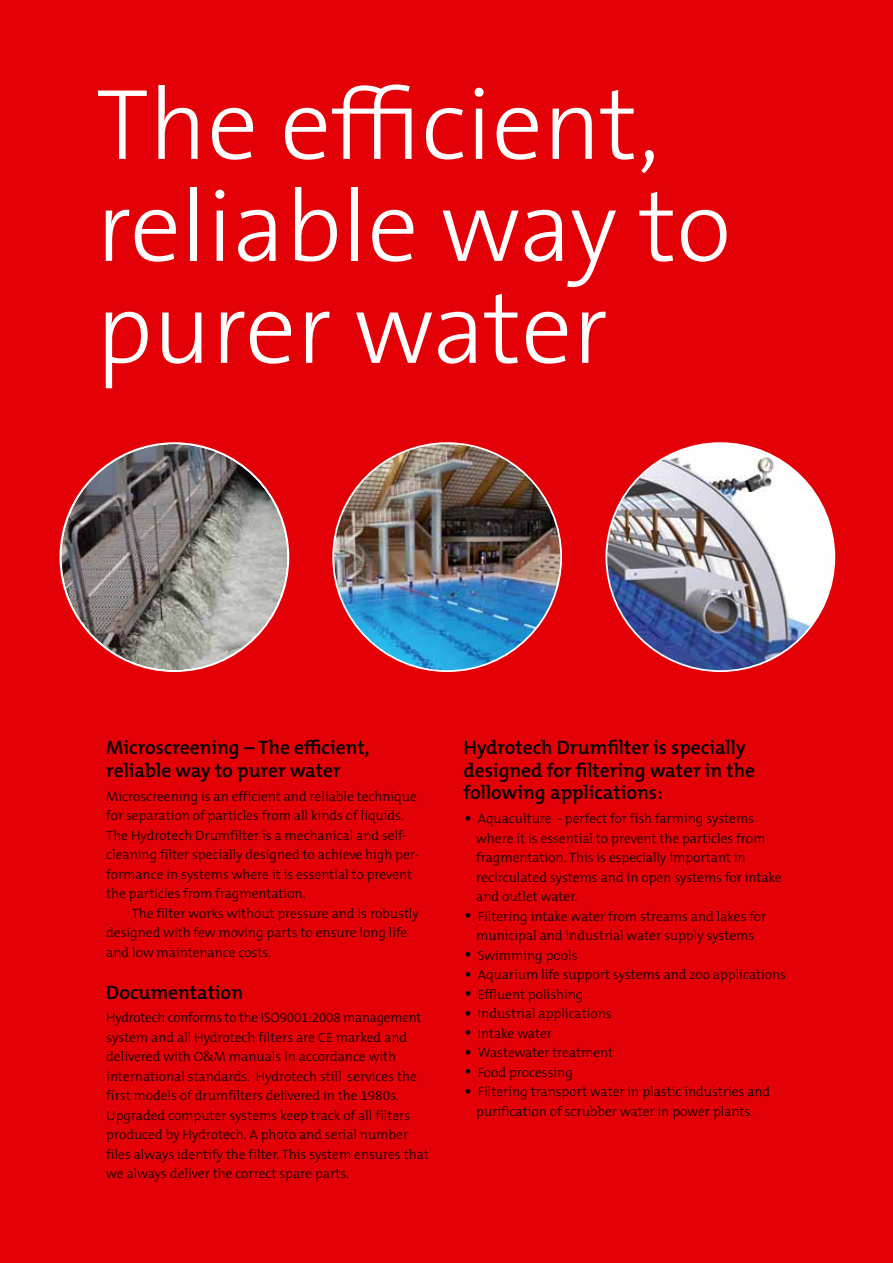
<style>
.page{position:relative;width:893px;height:1263px;background:#e30006}
.page>*{position:absolute;margin:0;border:0;box-sizing:border-box;transform-origin:0 0}
.t1{font:101.25px/102px "The Sans Veolia W3 Lig";color:#fff}
.t2{font:19.5px/22.5px "The Mix Veolia W6 Se Bld";color:#000}
.t3{font:13.5px/19.5px "The Mix Veolia W3 Lig";color:#000}
.s1{font-size:22.5px}
</style>
<div class="page">
<img style="left:606px;top:443px;width:228px;height:228px;border-radius:114px">
<img style="left:333px;top:443px;width:228px;height:228px;border-radius:114px">
<img style="left:60px;top:443px;width:228px;height:228px;border-radius:114px">
<h1 class="t1" style="left:96px;top:74px;width:637px">The efficient, reliable way to purer water</h1>
<h2 class="t2" style="left:106px;top:737px;width:265px">Microscreening – The efficient, reliable way to purer water</h2>
<p class="t3" style="left:106px;top:786px;width:314px">Microscreening is an efficient and reliable technique for separation of particles from all kinds of liquids.<br>The Hydrotech Drumfilter is a mechanical and self&shy;cleaning filter specially designed to achieve high per&shy;formance in systems where it is essential to prevent the particles from fragmentation.</p>
<p class="t3" style="left:106px;top:903px;width:314px;text-indent:26px">The filter works without pressure and is robustly designed with few moving parts to ensure long life and low maintenance costs.</p>
<h2 class="t2" style="left:106px;top:981px;width:138px">Documentation</h2>
<p class="t3" style="left:106px;top:1008px;width:324px">Hydrotech conforms to the ISO9001:2008 management system and all Hydrotech filters are CE marked and delivered with O&amp;M manuals in accordance with international standards. Hydrotech still services the first models of drumfilters delivered in the 1980s.<br>Upgraded computer systems keep track of all filters produced by Hydrotech. A photo and serial number files always identify the filter. This system ensures that we always deliver the correct spare parts.</p>
<h2 class="t2" style="left:463px;top:737px;width:293px">Hydrotech Drumfilter is specially designed for filtering water in the following applications:</h2>
<p class="t3" style="left:476px;top:809px;width:307px;text-indent:-13px"><span class="s1">•</span> Aquaculture - perfect for fish farming systems where it is essential to prevent the particles from fragmentation. This is especially important in recirculated systems and in open systems for intake and outlet water.</p>
<p class="t3" style="left:463px;top:906px;width:304px;text-align:center"><span class="s1">•</span> Filtering intake water from streams and lakes for municipal and industrial water supply systems</p>
<p class="t3" style="left:463px;top:945px;width:115px"><span class="s1">•</span> Swimming pools</p>
<p class="t3" style="left:463px;top:965px;width:324px"><span class="s1">•</span> Aquarium life support systems and zoo applications</p>
<p class="t3" style="left:463px;top:984px;width:121px"><span class="s1">•</span> Effluent polishing</p>
<p class="t3" style="left:463px;top:1004px;width:150px"><span class="s1">•</span> Industrial applications</p>
<p class="t3" style="left:463px;top:1023px;width:90px"><span class="s1">•</span> Intake water</p>
<p class="t3" style="left:463px;top:1043px;width:151px"><span class="s1">•</span> Wastewater treatment</p>
<p class="t3" style="left:463px;top:1062px;width:111px"><span class="s1">•</span> Food processing</p>
<p class="t3" style="left:463px;top:1082px;width:308px;text-align:center"><span class="s1">•</span> Filtering transport water in plastic industries and purification of scrubber water in power plants.</p>
</div>
